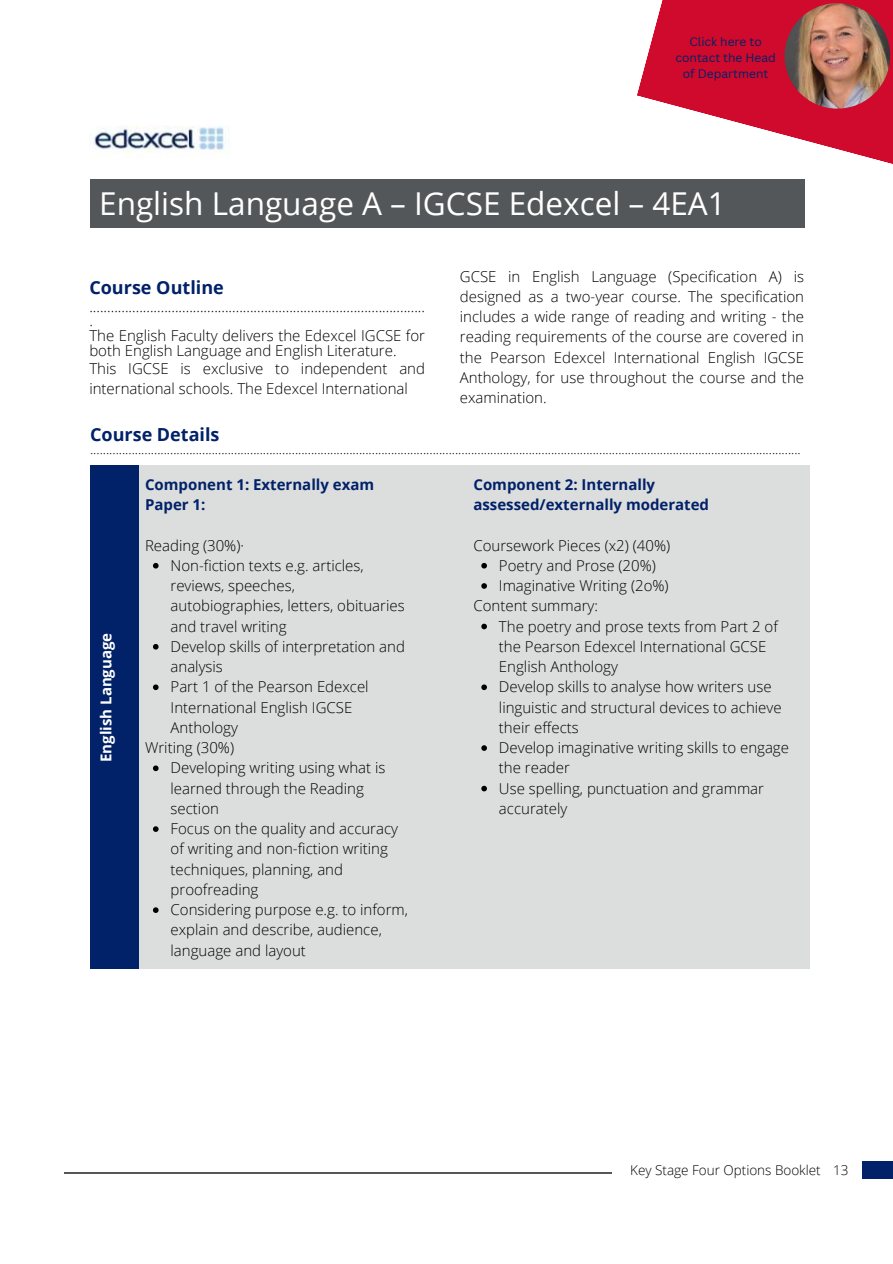
<style>
.page{position:relative;width:893px;height:1264px;background:#fff}
.page>*{position:absolute;margin:0;border:0;box-sizing:border-box;transform-origin:0 0}
.t1{font:31.5px "Open Sans";color:#fff}
.t2{font:700 18px "Open Sans";color:#012168}
.t3{font:300 15px/20.2px "Open Sans";color:#000}
.t4{font:700 15px/20.2px "Open Sans";color:#012168}
.t5{font:700 15px "Open Sans";color:#fff}
.t6{font:300 13.5px "Open Sans";color:#000}
.t7{font:12px/16px "Canva Sans";color:#012168;text-align:center}
</style>
<div class="page">
<svg style="left:637px;top:0;width:255px;height:223px;fill:#cf0a2c"></svg>
<div style="left:90px;top:179px;width:714px;height:48px;background:#545759"></div>
<img style="left:89px;top:126px;width:141px;height:30px">
<div style="left:90px;top:465px;width:719px;height:503px;background:#dcdddd"></div>
<div style="left:90px;top:465px;width:49px;height:503px;background:#012168"></div>
<svg style="left:153px;top:563px;width:5px;height:5px"></svg>
<svg style="left:153px;top:644px;width:5px;height:5px"></svg>
<svg style="left:153px;top:684px;width:5px;height:6px"></svg>
<svg style="left:153px;top:765px;width:5px;height:6px"></svg>
<svg style="left:153px;top:826px;width:5px;height:6px"></svg>
<svg style="left:153px;top:907px;width:5px;height:6px"></svg>
<svg style="left:481px;top:563px;width:6px;height:5px"></svg>
<svg style="left:481px;top:583px;width:6px;height:6px"></svg>
<svg style="left:481px;top:623px;width:6px;height:6px"></svg>
<svg style="left:481px;top:684px;width:6px;height:6px"></svg>
<svg style="left:481px;top:745px;width:6px;height:6px"></svg>
<svg style="left:481px;top:785px;width:6px;height:6px"></svg>
<hr style="left:65px;top:1172px;width:546px;height:1px;background:#545759">
<div style="left:862px;top:1161px;width:30px;height:17px;background:#012168"></div>
<img style="left:782px;top:1px;width:110px;height:110px">
<p class="t7" style="left:675px;top:33px;width:102px">Click here to contact the Head of Department</p>
<h1 class="t1" style="left:99px;top:181px;width:628px">English Language A – IGCSE Edexcel – 4EA1</h1>
<p class="t2" style="left:89px;top:274px;width:136px">Course Outline</p>
<p class="t3" style="left:89px;top:298px;width:337px;line-height:14.7px">.............................................................................................. .<br>The English Faculty delivers the Edexcel IGCSE for both English Language and English Literature.</p>
<p class="t3" style="left:89px;top:357px;width:337px">This IGCSE is exclusive to independent and international schools. The Edexcel International</p>
<p class="t3" style="left:460px;top:265px;width:345px;text-align:justify">GCSE in English Language (Specification A) is designed as a two-year course. The specification includes a wide range of reading and writing - the reading requirements of the course are covered in the Pearson Edexcel International English IGCSE Anthology, for use throughout the course and the examination.</p>
<p class="t2" style="left:90px;top:421px;width:131px">Course Details</p>
<p class="t6" style="left:90px;top:440px;width:712px">..............................................................................................................................................................................................................................</p>
<p class="t5" style="left:95px;top:762px;width:131px;rotate:-90deg">English Language</p>
<p class="t4" style="left:145px;top:474px;width:231px">Component 1: Externally exam<br>Paper 1:</p>
<p class="t3" style="left:145px;top:534px;width:100px">Reading (30%)·</p>
<p class="t3" style="left:170px;top:555px;width:195px">Non-fiction texts e.g. articles,</p>
<p class="t3" style="left:170px;top:575px;width:126px">reviews, speeches,</p>
<p class="t3" style="left:170px;top:595px;width:235px">autobiographies, letters, obituaries</p>
<p class="t3" style="left:170px;top:615px;width:117px">and travel writing</p>
<p class="t3" style="left:170px;top:636px;width:236px">Develop skills of interpretation and</p>
<p class="t3" style="left:170px;top:656px;width:54px">analysis</p>
<p class="t3" style="left:170px;top:676px;width:200px">Part 1 of the Pearson Edexcel</p>
<p class="t3" style="left:170px;top:696px;width:183px">International English IGCSE</p>
<p class="t3" style="left:170px;top:717px;width:69px">Anthology</p>
<p class="t3" style="left:145px;top:737px;width:90px">Writing (30%)</p>
<p class="t3" style="left:170px;top:757px;width:216px">Developing writing using what is</p>
<p class="t3" style="left:170px;top:777px;width:195px">learned through the Reading</p>
<p class="t3" style="left:170px;top:798px;width:50px">section</p>
<p class="t3" style="left:170px;top:818px;width:229px">Focus on the quality and accuracy</p>
<p class="t3" style="left:170px;top:838px;width:219px">of writing and non-fiction writing</p>
<p class="t3" style="left:170px;top:858px;width:174px">techniques, planning, and</p>
<p class="t3" style="left:170px;top:879px;width:89px">proofreading</p>
<p class="t3" style="left:170px;top:899px;width:239px">Considering purpose e.g. to inform,</p>
<p class="t3" style="left:170px;top:919px;width:213px">explain and describe, audience,</p>
<p class="t3" style="left:170px;top:939px;width:137px">language and layout</p>
<p class="t4" style="left:473px;top:474px;width:237px">Component 2: Internally assessed/externally moderated</p>
<p class="t3" style="left:473px;top:534px;width:198px">Coursework Pieces (x2) (40%)</p>
<p class="t3" style="left:499px;top:555px;width:158px">Poetry and Prose (20%)</p>
<p class="t3" style="left:499px;top:575px;width:171px">Imaginative Writing (2o%)</p>
<p class="t3" style="left:473px;top:595px;width:126px">Content summary:</p>
<p class="t3" style="left:499px;top:615px;width:280px">The poetry and prose texts from Part 2 of</p>
<p class="t3" style="left:499px;top:636px;width:269px">the Pearson Edexcel International GCSE</p>
<p class="t3" style="left:499px;top:656px;width:120px">English Anthology</p>
<p class="t3" style="left:499px;top:676px;width:274px">Develop skills to analyse how writers use</p>
<p class="t3" style="left:499px;top:696px;width:284px">linguistic and structural devices to achieve</p>
<p class="t3" style="left:499px;top:717px;width:81px">their effects</p>
<p class="t3" style="left:499px;top:737px;width:291px">Develop imaginative writing skills to engage</p>
<p class="t3" style="left:499px;top:757px;width:72px">the reader</p>
<p class="t3" style="left:499px;top:777px;width:266px">Use spelling, punctuation and grammar</p>
<p class="t3" style="left:499px;top:798px;width:70px">accurately</p>
<p class="t6" style="left:630px;top:1160px;width:220px">Key Stage Four Options Booklet 13</p>
</div>
